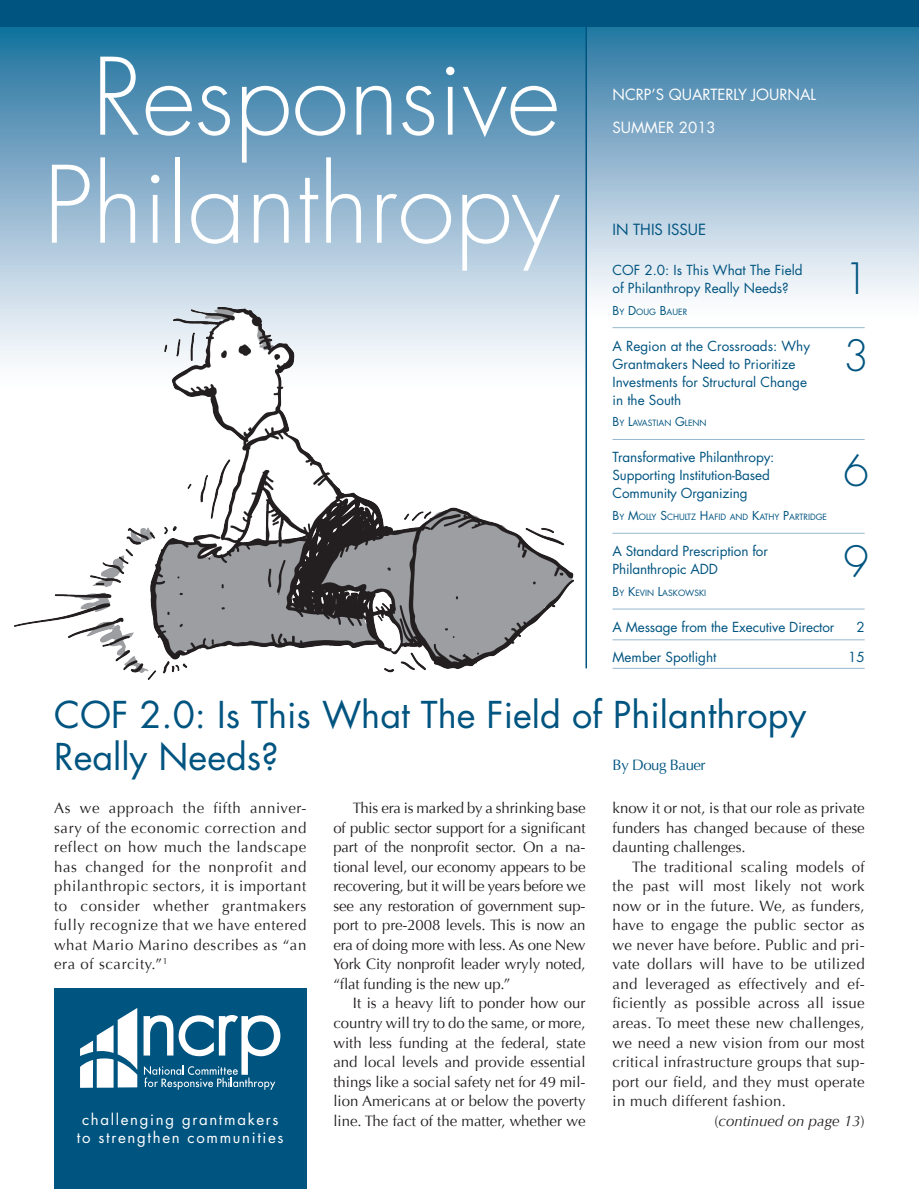
<style>
.page{position:relative;width:919px;height:1189px;background:#fff}
.page>*{position:absolute;margin:0;border:0;box-sizing:border-box;transform-origin:0 0}
.t1{font:300 103.5px/108px "Futura";color:#fff;text-align:center}
.t2{font:300 42px/77.7px "Futura";color:#005480}
.t3{font:36px/42px "Futura";color:#005480}
.t4{font:15px/19.5px "Optima";letter-spacing:.02em;color:#231f20;text-align:justify}
.t5{font:15px/18px "Futura";letter-spacing:.11em;color:#fff;text-align:center}
.t6{font:15px "Futura";color:#fff}
.t7{font:italic 15px "Optima";color:#231f20}
.t8{font:15px "Futura";color:#005480}
.t9{font:15px "Optima";letter-spacing:-.03em;color:#005480}
.t10{font:13.5px/18px "Futura";color:#005480}
.t11{font:8.4px "Futura";color:#005480}
.s1{font-size:12px}
.s2{font-style:normal}
</style>
<div class="page">
<div style="left:585px;top:0;width:333px;height:322px;background:linear-gradient(to bottom,#16699a,#fff)"></div>
<svg style="left:0;top:27px;width:585px;height:334px;background:#7ba9c6"></svg>
<div style="left:0;top:0;width:918px;height:27px;background:#005480"></div>
<img style="left:14px;top:307px;width:559px;height:373px">
<hr style="left:612px;top:327px;width:252px;height:1px;background:#96b8d1">
<hr style="left:612px;top:439px;width:252px;height:1px;background:#96b8d1">
<hr style="left:612px;top:533px;width:252px;height:1px;background:#96b8d1">
<hr style="left:612px;top:608px;width:252px;height:1px;background:#96b8d1">
<hr style="left:612px;top:639px;width:252px;height:1px;background:#96b8d1">
<hr style="left:612px;top:668px;width:252px;height:1px;background:#96b8d1">
<div style="left:54px;top:987px;width:252px;height:201px;background:#005480"></div>
<svg style="left:143px;top:1015px;width:137px;height:74px"></svg>
<svg style="left:80px;top:1008px;width:57px;height:79px"></svg>
<hr style="left:585px;top:25px;width:2px;height:643px;background:#005480">
<h1 class="t1" style="left:43px;top:44px;width:518px">Responsive<br>Philanthropy</h1>
<p class="t6" style="left:612px;top:84px;width:205px">NCRP’s Quarterly Journal</p>
<p class="t5" style="left:612px;top:119px;width:105px">SUMMER 2013</p>
<p class="t8" style="left:612px;top:219px;width:69px">IN THIS ISSUE</p>
<p class="t10" style="left:612px;top:260px;width:191px">COF 2.0: Is This What The Field of Philanthropy Really Needs?</p>
<p class="t11" style="left:612px;top:305px;width:76px"><span class="s1">B</span>Y <span class="s1">D</span>OUG <span class="s1">B</span>AUER</p>
<p class="t10" style="left:612px;top:336px;width:199px">A Region at the Crossroads: Why<br>Grantmakers Need to Prioritize<br>Investments for Structural Change in the South</p>
<p class="t11" style="left:612px;top:417px;width:96px"><span class="s1">B</span>Y <span class="s1">L</span>AVASTIAN <span class="s1">G</span>LENN</p>
<p class="t10" style="left:612px;top:448px;width:163px">Transformative Philanthropy:<br>Supporting Institution-Based<br>Community Organizing</p>
<p class="t11" style="left:612px;top:511px;width:216px"><span class="s1">B</span>Y <span class="s1">M</span>OLLY <span class="s1">S</span>CHULTZ <span class="s1">H</span> AFID AND <span class="s1">K</span>ATHY <span class="s1">P</span>ARTRIDGE</p>
<p class="t10" style="left:612px;top:542px;width:157px">A Standard Prescription for<br>Philanthropic ADD</p>
<p class="t11" style="left:612px;top:587px;width:95px"><span class="s1">B</span>Y <span class="s1">K</span>EVIN <span class="s1">L</span>ASKOWSKI</p>
<p class="t10" style="left:612px;top:617px;width:223px">A Message from the Executive Director</p>
<p class="t10" style="left:856px;top:617px;width:10px">2</p>
<p class="t10" style="left:612px;top:647px;width:105px">Member Spotlight</p>
<p class="t10" style="left:847px;top:647px;width:18px">15</p>
<h3 class="t3" style="left:54px;top:693px;width:753px">COF 2.0: Is This What The Field of Philanthropy<br>Really Needs?</h3>
<h2 class="t2" style="left:843px;top:240px;width:28px">1<br>3</h2>
<h2 class="t2" style="left:843px;top:425px;width:28px;line-height:90.9px">6<br>9</h2>
<p class="t9" style="left:612px;top:756px;width:94px">By Doug Bauer</p>
<p class="t4" style="left:54px;top:798px;width:254px">As we approach the fifth anniver&shy;sary of the economic correction and reflect on how much the landscape has changed for the nonprofit and philanthropic sectors, it is important to consider whether grantmakers fully recognize that we have entered what Mario Marino describes as “an era of scarcity.”<sup>1</sup></p>
<p class="t4" style="left:333px;top:798px;width:254px;text-indent:20px">This era is marked by a shrinking base of public sector support for a significant part of the nonprofit sector. On a na&shy;tional level, our economy appears to be recovering, but it will be years before we see any restoration of government sup&shy;port to pre-2008 levels. This is now an era of doing more with less. As one New York City nonprofit leader wryly noted, “flat funding is the new up.”</p>
<p class="t4" style="left:333px;top:993px;width:254px;text-indent:20px">It is a heavy lift to ponder how our country will try to do the same, or more, with less funding at the federal, state and local levels and provide essential things like a social safety net for 49 mil&shy;lion Americans at or below the poverty line. The fact of the matter, whether we</p>
<p class="t5" style="left:77px;top:1109px;width:208px">challenging grantmakers to strengthen communities</p>
<p class="t4" style="left:612px;top:798px;width:254px">know it or not, is that our role as private funders has changed because of these daunting challenges.</p>
<p class="t4" style="left:632px;top:857px;width:234px">The traditional scaling models of</p>
<p class="t4" style="left:612px;top:876px;width:253px">the past will most likely not work</p>
<p class="t4" style="left:612px;top:896px;width:253px">now or in the future. We, as funders,</p>
<p class="t4" style="left:612px;top:915px;width:253px">have to engage the public sector as</p>
<p class="t4" style="left:612px;top:935px;width:253px">we never have before. Public and pri-</p>
<p class="t4" style="left:612px;top:954px;width:253px">vate dollars will have to be utilized</p>
<p class="t4" style="left:612px;top:974px;width:254px">and leveraged as effectively and ef-</p>
<p class="t4" style="left:612px;top:993px;width:254px">ficiently as possible across all issue</p>
<p class="t4" style="left:612px;top:1013px;width:253px">areas. To meet these new challenges,</p>
<p class="t4" style="left:612px;top:1032px;width:254px">we need a new vision from our most</p>
<p class="t4" style="left:612px;top:1052px;width:254px">critical infrastructure groups that sup-</p>
<p class="t4" style="left:612px;top:1071px;width:254px">port our field, and they must operate</p>
<p class="t4" style="left:612px;top:1091px;width:175px">in much different fashion.</p>
<p class="t7" style="left:714px;top:1111px;width:152px"><span class="s2">(</span>continued on page 13<span class="s2">)</span></p>
</div>
